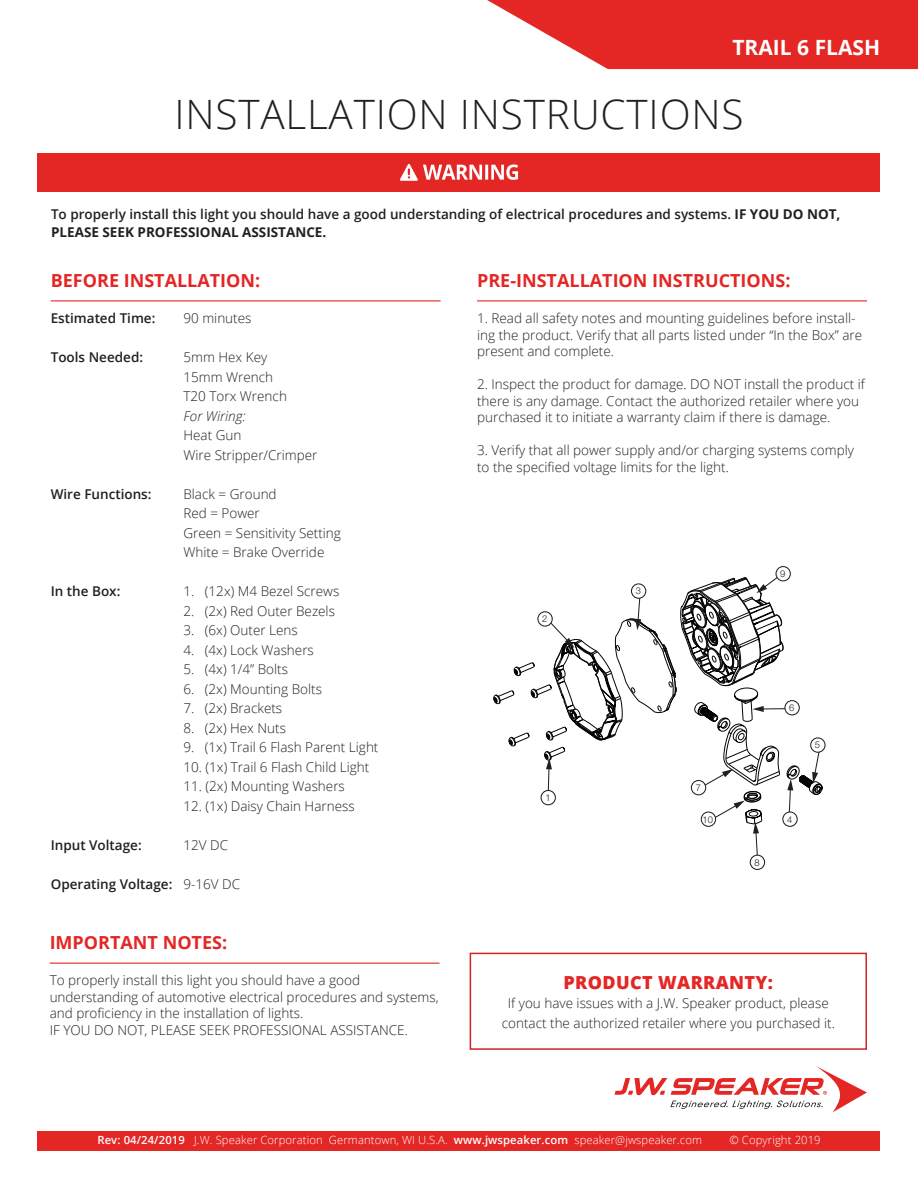
<style>
.page{position:relative;width:918px;height:1188px;background:#fff}
.page>*{position:absolute;margin:0;border:0;box-sizing:border-box;transform-origin:0 0}
.t1{font:300 40.5px "Open Sans";letter-spacing:.02em;color:#231f20}
.t2{font:700 21px "Open Sans";color:#fff}
.t3{font:700 18px "Open Sans";color:#e42625}
.t4{font:800 18px "Open Sans";letter-spacing:.02em;color:#e42625}
.t5{font:300 13.5px/16.5px "Open Sans";color:#231f20}
.t6{font:600 13.5px/18px "Open Sans";color:#231f20}
.t7{font:italic 300 13.5px "Open Sans";color:#231f20}
.t8{font:300 11.25px "Open Sans";letter-spacing:.01em;color:#fff}
.t9{font:300 9.3px "Helvetica Neue LT Pro";color:#231f20}
.s1{font-weight:700}
.s2{font-weight:600}
</style>
<div class="page">
<hr style="left:51px;top:300px;width:390px;height:1px;background:#e42625">
<hr style="left:477px;top:300px;width:390px;height:1px;background:#e42625">
<hr style="left:50px;top:963px;width:390px;height:1px;background:#e42625">
<div style="left:38px;top:154px;width:842px;height:38px;background:#e42625"></div>
<svg style="left:400px;top:164px;width:118px;height:17px"></svg>
<div style="left:470px;top:953px;width:397px;height:97px;border:2px solid #d1232a"></div>
<svg style="left:487px;top:0;width:431px;height:69px"></svg>
<div style="left:38px;top:1131px;width:842px;height:19px;background:#e42625"></div>
<svg style="left:615px;top:1066px;width:252px;height:46px"></svg>
<svg style="left:494px;top:575px;width:328px;height:283px"></svg>
<div style="left:541px;top:790px;width:14px;height:15px;background:#fff;border-radius:50%"></div>
<div style="left:541px;top:790px;width:15px;height:15px;border:1px solid #231f20;border-radius:50%"></div>
<div style="left:538px;top:612px;width:14px;height:14px;background:#fff;border-radius:50%"></div>
<div style="left:537px;top:611px;width:16px;height:16px;border:1px solid #231f20;border-radius:50%"></div>
<div style="left:631px;top:584px;width:15px;height:14px;background:#fff;border-radius:50%"></div>
<div style="left:631px;top:583px;width:15px;height:16px;border:1px solid #231f20;border-radius:50%"></div>
<div style="left:783px;top:812px;width:14px;height:14px;background:#fff;border-radius:50%"></div>
<div style="left:782px;top:812px;width:16px;height:15px;border:1px solid #231f20;border-radius:50%"></div>
<div style="left:811px;top:738px;width:14px;height:14px;background:#fff;border-radius:50%"></div>
<div style="left:810px;top:737px;width:16px;height:16px;border:1px solid #231f20;border-radius:50%"></div>
<div style="left:785px;top:701px;width:14px;height:14px;background:#fff;border-radius:50%"></div>
<div style="left:784px;top:700px;width:16px;height:15px;border:1px solid #231f20;border-radius:50%"></div>
<div style="left:776px;top:567px;width:14px;height:14px;background:#fff;border-radius:50%"></div>
<div style="left:776px;top:566px;width:15px;height:15px;border:1px solid #231f20;border-radius:50%"></div>
<div style="left:691px;top:781px;width:15px;height:14px;background:#fff;border-radius:50%"></div>
<div style="left:691px;top:780px;width:15px;height:15px;border:1px solid #231f20;border-radius:50%"></div>
<div style="left:701px;top:812px;width:15px;height:14px;background:#fff;border-radius:50%"></div>
<div style="left:701px;top:812px;width:15px;height:15px;border:1px solid #231f20;border-radius:50%"></div>
<div style="left:750px;top:855px;width:15px;height:14px;background:#fff;border-radius:50%"></div>
<div style="left:750px;top:855px;width:15px;height:15px;border:1px solid #231f20;border-radius:50%"></div>
<h2 class="t2" style="left:732px;top:33px;width:149px">TRAIL 6 FLASH</h2>
<h1 class="t1" style="left:174px;top:87px;width:571px">INSTALLATION INSTRUCTIONS</h1>
<p class="t6" style="left:51px;top:205px;width:791px">To properly install this light you should have a good understanding of electrical procedures and systems. <span class="s1">IF YOU DO NOT,<br>PLEASE SEEK PROFESSIONAL ASSISTANCE.</span></p>
<h3 class="t3" style="left:51px;top:268px;width:211px">BEFORE INSTALLATION:</h3>
<h3 class="t3" style="left:477px;top:268px;width:315px">PRE-INSTALLATION INSTRUCTIONS:</h3>
<p class="t6" style="left:51px;top:309px;width:106px">Estimated Time:</p>
<p class="t6" style="left:51px;top:348px;width:94px">Tools Needed:</p>
<p class="t6" style="left:51px;top:485px;width:102px">Wire Functions:</p>
<p class="t6" style="left:51px;top:582px;width:71px">In the Box:</p>
<p class="t6" style="left:51px;top:836px;width:93px">Input Voltage:</p>
<p class="t6" style="left:51px;top:875px;width:123px">Operating Voltage:</p>
<p class="t5" style="left:183px;top:310px;width:70px">90 minutes</p>
<p class="t5" style="left:183px;top:347px;width:105px;line-height:19.5px">5mm Hex Key<br>15mm Wrench<br>T20 Torx Wrench</p>
<p class="t7" style="left:183px;top:407px;width:64px">For Wiring:</p>
<p class="t5" style="left:183px;top:425px;width:136px;line-height:19.5px">Heat Gun<br>Wire Stripper/Crimper</p>
<p class="t5" style="left:183px;top:484px;width:159px;line-height:19.5px">Black = Ground<br>Red = Power<br>Green = Sensitivity Setting<br>White = Brake Override</p>
<p class="t5" style="left:183px;top:583px;width:157px">1. (12x) M4 Bezel Screws</p>
<p class="t5" style="left:183px;top:602px;width:153px">2. (2x) Red Outer Bezels</p>
<p class="t5" style="left:183px;top:622px;width:116px">3. (6x) Outer Lens</p>
<p class="t5" style="left:183px;top:641px;width:132px">4. (4x) Lock Washers</p>
<p class="t5" style="left:183px;top:661px;width:106px">5. (4x) 1/4” Bolts</p>
<p class="t5" style="left:183px;top:680px;width:140px">6. (2x) Mounting Bolts</p>
<p class="t5" style="left:183px;top:700px;width:100px">7. (2x) Brackets</p>
<p class="t5" style="left:183px;top:719px;width:104px">8. (2x) Hex Nuts</p>
<p class="t5" style="left:183px;top:739px;width:197px">9. (1x) Trail 6 Flash Parent Light</p>
<p class="t5" style="left:183px;top:758px;width:188px">10. (1x) Trail 6 Flash Child Light</p>
<p class="t5" style="left:183px;top:778px;width:163px">11. (2x) Mounting Washers</p>
<p class="t5" style="left:183px;top:797px;width:173px">12. (1x) Daisy Chain Harness</p>
<p class="t5" style="left:183px;top:836px;width:46px">12V DC</p>
<p class="t5" style="left:183px;top:875px;width:58px">9-16V DC</p>
<h3 class="t3" style="left:50px;top:930px;width:179px">IMPORTANT NOTES:</h3>
<p class="t5" style="left:50px;top:972px;width:390px">To properly install this light you should have a good understanding of automotive electrical procedures and systems, and proficiency in the installation of lights.<br>IF YOU DO NOT, PLEASE SEEK PROFESSIONAL ASSISTANCE.</p>
<p class="t5" style="left:477px;top:310px;width:387px">1. Read all safety notes and mounting guidelines before install&shy;ing the product. Verify that all parts listed under “In the Box” are present and complete.</p>
<p class="t5" style="left:477px;top:376px;width:389px">2. Inspect the product for damage. DO NOT install the product if there is any damage. Contact the authorized retailer where you purchased it to initiate a warranty claim if there is damage.</p>
<p class="t5" style="left:477px;top:442px;width:378px">3. Verify that all power supply and/or charging systems comply to the specified voltage limits for the light.</p>
<p class="t9" style="left:542px;top:613px;width:7px">2</p>
<p class="t9" style="left:545px;top:792px;width:7px">1</p>
<p class="t9" style="left:636px;top:585px;width:7px">3</p>
<p class="t9" style="left:780px;top:568px;width:7px">9</p>
<p class="t9" style="left:696px;top:782px;width:7px">7</p>
<p class="t9" style="left:703px;top:814px;width:12px">10</p>
<p class="t9" style="left:755px;top:857px;width:7px">8</p>
<p class="t9" style="left:789px;top:702px;width:7px">6</p>
<p class="t9" style="left:815px;top:739px;width:7px">5</p>
<p class="t9" style="left:787px;top:814px;width:7px">4</p>
<h3 class="t4" style="left:564px;top:968px;width:211px">PRODUCT WARRANTY:</h3>
<p class="t5" style="left:502px;top:993px;width:335px;line-height:19.5px;text-align:center">If you have issues with a J.W. Speaker product, please contact the authorized retailer where you purchased it.</p>
<p class="t8" style="left:97px;top:1132px;width:606px"><span class="s2">Rev: 04/24/2019</span> J.W. Speaker Corporation Germantown, WI U.S.A. <span class="s2">www.jwspeaker.com</span> speaker@jwspeaker.com</p>
<p class="t8" style="left:729px;top:1132px;width:93px">© Copyright 2019</p>
</div>
